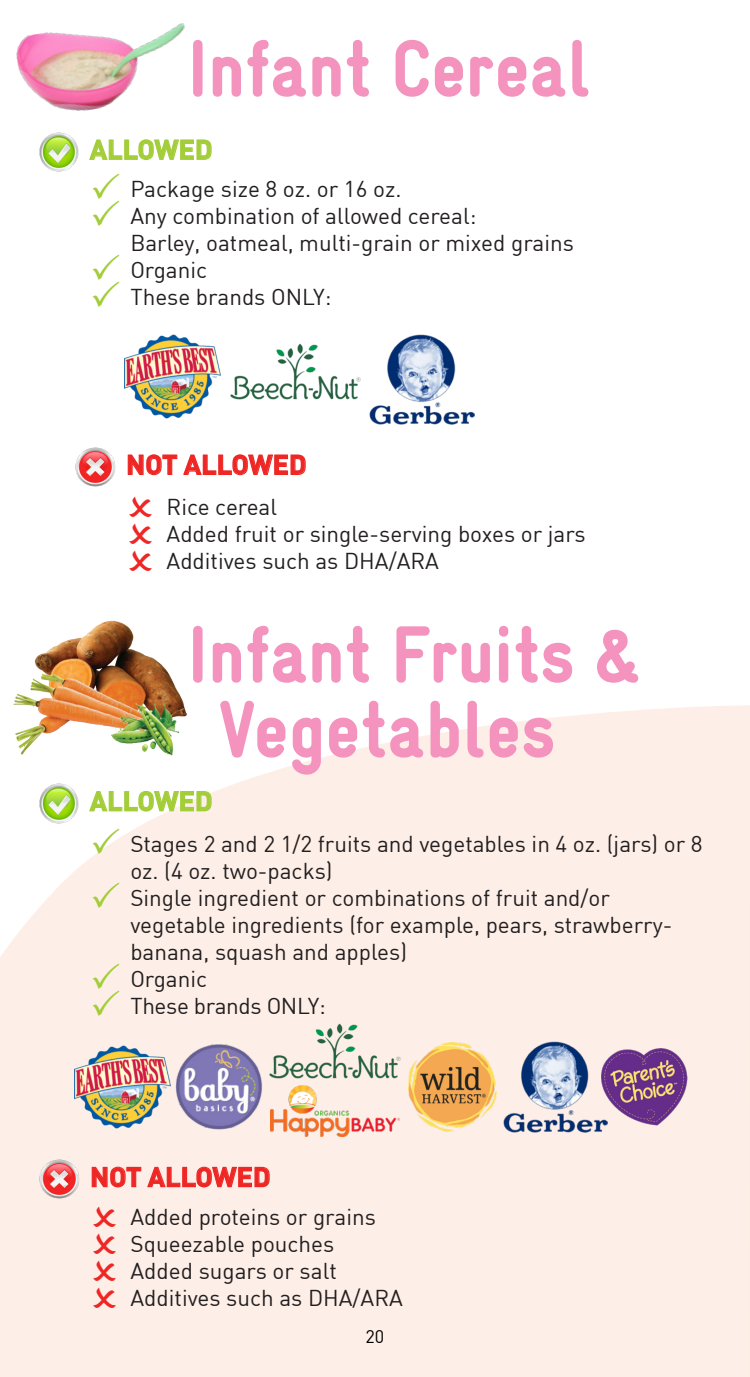
<style>
.page{position:relative;width:750px;height:1377px;background:#fff}
.page>*{position:absolute;margin:0;border:0;box-sizing:border-box;transform-origin:0 0}
.t1{font:900 81px "WIC Gravur Condensed";color:#f393be}
.t2{font:700 27px "DIN";color:#ee2725}
.t3{font:700 27px "DIN";color:#a3cd39}
.t4{font:22.5px/27px "DIN";color:#231f20}
.t5{font:18px "DIN";color:#000}
.s1{color:#a3cd39}
</style>
<div class="page">
<svg style="left:749px;top:705px;width:1px;height:672px"></svg>
<svg style="left:0;top:705px;width:749px;height:672px;background:#fdf0e9"></svg>
<img style="left:39px;top:132px;width:40px;height:40px">
<svg style="left:89px;top:139px;width:123px;height:22px"></svg>
<img style="left:75px;top:447px;width:40px;height:40px">
<svg style="left:127px;top:454px;width:179px;height:22px"></svg>
<img style="left:16px;top:23px;width:169px;height:88px">
<img style="left:124px;top:334px;width:96px;height:84px">
<img style="left:230px;top:343px;width:130px;height:56px">
<img style="left:369px;top:334px;width:105px;height:90px">
<img style="left:39px;top:784px;width:40px;height:39px">
<svg style="left:88px;top:790px;width:125px;height:22px"></svg>
<img style="left:39px;top:1160px;width:40px;height:39px">
<svg style="left:91px;top:1166px;width:180px;height:22px;background:#f8bcb5"></svg>
<img style="left:6px;top:620px;width:185px;height:137px">
<img style="left:75px;top:1045px;width:96px;height:84px">
<img style="left:408px;top:1043px;width:88px;height:88px">
<img style="left:176px;top:1044px;width:86px;height:86px">
<img style="left:270px;top:1023px;width:130px;height:56px">
<img style="left:503px;top:1042px;width:104px;height:90px">
<img style="left:600px;top:1049px;width:87px;height:76px">
<img style="left:270px;top:1085px;width:129px;height:52px">
<svg style="left:93px;top:1206px;width:23px;height:20px"></svg>
<svg style="left:93px;top:1233px;width:23px;height:20px"></svg>
<svg style="left:93px;top:1260px;width:23px;height:20px"></svg>
<svg style="left:93px;top:1287px;width:23px;height:20px"></svg>
<p class="t1" style="left:187px;top:24px;width:405px">Infant Cereal</p>
<p class="t3" style="left:90px;top:132px;width:124px">ALLOWED</p>
<p class="t4" style="left:90px;top:175px;width:313px"><span class="s1">✓</span> Package size 8 oz. or 16 oz.</p>
<p class="t4" style="left:130px;top:202px;width:445px;text-indent:-40px"><span class="s1">✓</span> Any combination of allowed cereal:<br>Barley, oatmeal, multi-grain or mixed grains</p>
<p class="t4" style="left:90px;top:256px;width:119px"><span class="s1">✓</span> Organic</p>
<p class="t4" style="left:90px;top:283px;width:243px"><span class="s1">✓</span> These brands ONLY:</p>
<p class="t2" style="left:126px;top:447px;width:182px">NOT ALLOWED</p>
<p class="t4" style="left:166px;top:493px;width:112px">Rice cereal</p>
<p class="t4" style="left:166px;top:520px;width:420px">Added fruit or single-serving boxes or jars</p>
<p class="t4" style="left:166px;top:547px;width:274px">Additives such as DHA/ARA</p>
<p class="t1" style="left:187px;top:610px;width:452px">Infant Fruits &amp;</p>
<p class="t1" style="left:218px;top:684px;width:339px">Vegetables</p>
<p class="t3" style="left:90px;top:783px;width:124px">ALLOWED</p>
<p class="t4" style="left:130px;top:830px;width:573px;text-indent:-40px"><span class="s1">✓</span> Stages 2 and 2 1/2 fruits and vegetables in 4 oz. (jars) or 8 oz. (4 oz. two-packs)</p>
<p class="t4" style="left:130px;top:884px;width:543px;text-indent:-40px"><span class="s1">✓</span> Single ingredient or combinations of fruit and/or vegetable ingredients (for example, pears, strawberry&shy;banana, squash and apples)</p>
<p class="t4" style="left:90px;top:965px;width:119px"><span class="s1">✓</span> Organic</p>
<p class="t4" style="left:90px;top:992px;width:237px"><span class="s1">✓</span> These brands ONLY:</p>
<p class="t2" style="left:90px;top:1159px;width:182px">NOT ALLOWED</p>
<p class="t4" style="left:130px;top:1202px;width:247px">Added proteins or grains</p>
<p class="t4" style="left:130px;top:1229px;width:205px">Squeezable pouches</p>
<p class="t4" style="left:130px;top:1256px;width:208px">Added sugars or salt</p>
<p class="t4" style="left:130px;top:1283px;width:274px">Additives such as DHA/ARA</p>
<p class="t5" style="left:365px;top:1326px;width:20px">20</p>
</div>
